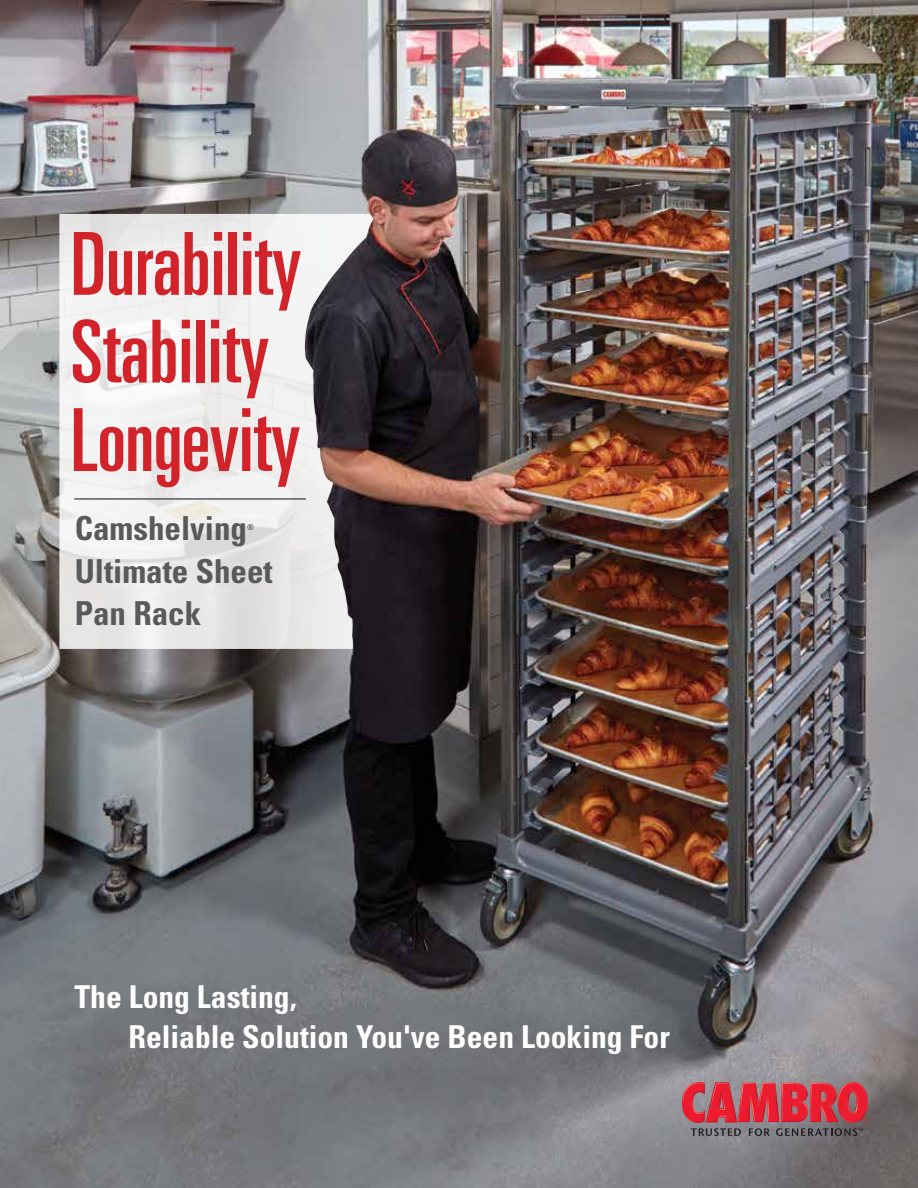
<style>
.page{position:relative;width:918px;height:1188px;background:#fff}
.page>*{position:absolute;margin:0;border:0;box-sizing:border-box;transform-origin:0 0}
.t1{font:ultra-condensed 87px/88.1px "Univers";color:#d2232a}
.t2{font:700 condensed 33px/42px "Univers";color:#58595b}
.t3{font:700 condensed 31.5px/40.5px "Univers";color:#fff}
.t4{font:700 condensed 8.25px "Univers";color:#58595b}
</style>
<div class="page">
<img style="left:0;top:0;width:918px;height:1188px">
<svg style="left:59px;top:214px;width:314px;height:435px;fill:#eeeeed"></svg>
<hr style="left:74px;top:498px;width:232px;height:2px;background:#58595b">
<svg style="left:682px;top:1082px;width:186px;height:54px"></svg>
<h1 class="t1" style="left:71px;top:219px;width:232px">Durability<br>Stability<br>Longevity</h1>
<p class="t2" style="left:75px;top:508px;width:174px">Camshelving</p>
<p class="t4" style="left:247px;top:522px;width:8px">®</p>
<p class="t2" style="left:75px;top:550px;width:200px">Ultimate Sheet<br>Pan Rack</p>
<p class="t3" style="left:129px;top:976px;width:543px;text-indent:-54px">The Long Lasting,<br>Reliable Solution You've Been Looking For</p>
</div>
